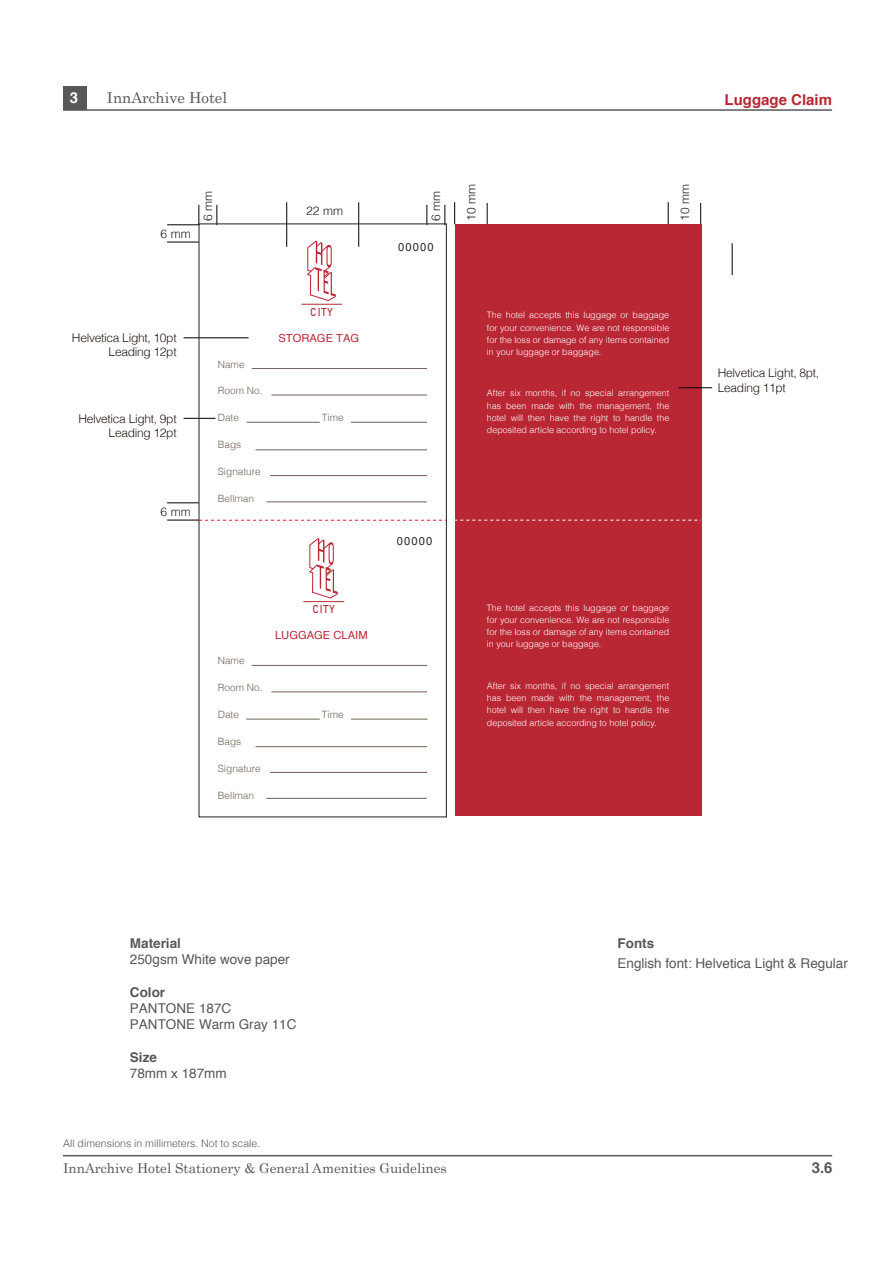
<style>
.page{position:relative;width:893px;height:1263px;background:#fff}
.page>*{position:absolute;margin:0;border:0;box-sizing:border-box;transform-origin:0 0}
.t1{font:15px "Century";color:#57585a}
.t2{font:700 15px "Helvetica";color:#ba2734}
.t3{font:700 15px "Helvetica";color:#57585a}
.t4{font:700 15px "Helvetica";color:#fff}
.t5{font:13.5px/16.2px "Helvetica";color:#57585a}
.t6{font:13.5px "Century";color:#57585a}
.t7{font:700 13.5px "Helvetica";color:#57585a}
.t8{font:300 12px/14.4px "Helvetica";letter-spacing:-.025em;color:#221713;text-align:right}
.t9{font:11.25px "Helvetica";color:#ba2734}
.t10{font:11.25px "Arial";letter-spacing:.1em;color:#231f20}
.t11{font:11.25px "Bahnschrift";letter-spacing:.1em;color:#ba2734;scale:.91 1}
.t12{font:300 10.5px "Helvetica";color:#57585a}
.t13{font:300 10.05px "Helvetica";color:#716259}
.t14{font:300 8.85px/12.3px "Helvetica";color:#fff;text-align:justify}
</style>
<div class="page">
<hr style="left:358px;top:202px;width:1px;height:45px;background:#000">
<hr style="left:286px;top:202px;width:1px;height:45px;background:#000">
<svg style="left:454px;top:202px;width:1px;height:22px"></svg>
<svg style="left:487px;top:203px;width:1px;height:22px"></svg>
<hr style="left:167px;top:242px;width:32px;height:1px;background:#000">
<hr style="left:167px;top:225px;width:32px;height:1px;background:#000">
<hr style="left:167px;top:520px;width:32px;height:1px;background:#000">
<hr style="left:167px;top:503px;width:32px;height:1px;background:#000">
<hr style="left:63px;top:109px;width:769px;height:2px;background:#57585a">
<div style="left:63px;top:87px;width:23px;height:23px;background:#57585a"></div>
<hr style="left:63px;top:1155px;width:769px;height:1px;background:#57585a">
<svg style="left:199px;top:205px;width:1px;height:19px"></svg>
<svg style="left:217px;top:205px;width:1px;height:19px"></svg>
<hr style="left:184px;top:418px;width:31px;height:1px;background:#000">
<hr style="left:184px;top:338px;width:65px;height:1px;background:#000">
<svg style="left:668px;top:202px;width:1px;height:22px"></svg>
<svg style="left:700px;top:203px;width:1px;height:22px"></svg>
<hr style="left:732px;top:243px;width:1px;height:32px;background:#000">
<div style="left:455px;top:225px;width:246px;height:591px;background:#ba2734"></div>
<svg style="left:455px;top:520px;width:246px;height:1px"></svg>
<svg style="left:427px;top:205px;width:1px;height:19px"></svg>
<svg style="left:445px;top:205px;width:1px;height:19px"></svg>
<hr style="left:679px;top:387px;width:33px;height:1px;background:#000">
<div style="left:199px;top:224px;width:248px;height:593px;border:1px solid #231f20"></div>
<hr style="left:252px;top:368px;width:175px;height:1px;background:#716259">
<hr style="left:256px;top:450px;width:171px;height:1px;background:#716259">
<hr style="left:270px;top:475px;width:157px;height:1px;background:#716259">
<hr style="left:266px;top:502px;width:161px;height:1px;background:#716259">
<hr style="left:266px;top:798px;width:161px;height:1px;background:#716259">
<hr style="left:271px;top:395px;width:156px;height:1px;background:#716259">
<hr style="left:351px;top:422px;width:76px;height:1px;background:#716259">
<hr style="left:247px;top:422px;width:73px;height:1px;background:#716259">
<hr style="left:252px;top:665px;width:175px;height:1px;background:#716259">
<hr style="left:256px;top:746px;width:171px;height:1px;background:#716259">
<hr style="left:270px;top:772px;width:157px;height:1px;background:#716259">
<hr style="left:271px;top:692px;width:156px;height:1px;background:#716259">
<hr style="left:246px;top:719px;width:74px;height:1px;background:#716259">
<hr style="left:351px;top:719px;width:76px;height:1px;background:#716259">
<svg style="left:199px;top:520px;width:247px;height:1px"></svg>
<hr style="left:301px;top:304px;width:41px;height:1px;background:#ba2734">
<svg style="left:307px;top:240px;width:29px;height:61px"></svg>
<hr style="left:303px;top:601px;width:41px;height:1px;background:#ba2734">
<svg style="left:309px;top:538px;width:29px;height:61px"></svg>
<h1 class="t4" style="left:70px;top:86px;width:10px">3</h1>
<h1 class="t1" style="left:107px;top:85px;width:122px">InnArchive Hotel</h1>
<h1 class="t2" style="left:725px;top:87px;width:109px">Luggage Claim</h1>
<h3 class="t8" style="left:161px;top:226px;width:32px">6 mm</h3>
<h3 class="t8" style="left:200px;top:221px;width:32px;rotate:-90deg">6 mm</h3>
<h3 class="t8" style="left:306px;top:203px;width:39px">22 mm</h3>
<h3 class="t8" style="left:72px;top:330px;width:106px">Helvetica Light, 10pt<br>Leading 12pt</h3>
<h3 class="t8" style="left:78px;top:410px;width:100px">Helvetica Light, 9pt<br>Leading 12pt</h3>
<h3 class="t8" style="left:161px;top:504px;width:32px">6 mm</h3>
<p class="t11" style="left:310px;top:303px;width:26px">CITY</p>
<p class="t9" style="left:278px;top:329px;width:82px">STORAGE TAG</p>
<p class="t13" style="left:218px;top:356px;width:28px">Name</p>
<p class="t13" style="left:218px;top:383px;width:46px">Room No.</p>
<p class="t13" style="left:218px;top:410px;width:23px">Date</p>
<p class="t13" style="left:322px;top:410px;width:23px">Time</p>
<p class="t13" style="left:218px;top:436px;width:25px">Bags</p>
<p class="t13" style="left:218px;top:463px;width:45px">Signature</p>
<p class="t13" style="left:218px;top:490px;width:38px">Bellman</p>
<p class="t11" style="left:312px;top:601px;width:26px">CITY</p>
<p class="t9" style="left:275px;top:626px;width:94px">LUGGAGE CLAIM</p>
<p class="t13" style="left:218px;top:653px;width:28px">Name</p>
<p class="t13" style="left:218px;top:680px;width:46px">Room No.</p>
<p class="t13" style="left:218px;top:706px;width:23px">Date</p>
<p class="t13" style="left:322px;top:706px;width:23px">Time</p>
<p class="t13" style="left:218px;top:733px;width:25px">Bags</p>
<p class="t13" style="left:218px;top:760px;width:45px">Signature</p>
<p class="t13" style="left:218px;top:787px;width:38px">Bellman</p>
<h3 class="t8" style="left:428px;top:221px;width:32px;rotate:-90deg">6 mm</h3>
<p class="t10" style="left:398px;top:239px;width:37px">00000</p>
<h3 class="t8" style="left:463px;top:221px;width:39px;rotate:-90deg">10 mm</h3>
<h3 class="t8" style="left:677px;top:221px;width:39px;rotate:-90deg">10 mm</h3>
<p class="t14" style="left:487px;top:309px;width:184px">The hotel accepts this luggage or baggage for your convenience. We are not responsible for the loss or damage of any items contained in your luggage or baggage.</p>
<p class="t14" style="left:487px;top:387px;width:184px">After six months, if no special arrangement has been made with the management, the hotel will then have the right to handle the deposited article according to hotel policy.</p>
<h3 class="t8" style="left:718px;top:365px;width:103px;text-align:left">Helvetica Light, 8pt,<br>Leading 11pt</h3>
<p class="t10" style="left:397px;top:533px;width:37px">00000</p>
<p class="t14" style="left:487px;top:601px;width:184px">The hotel accepts this luggage or baggage for your convenience. We are not responsible for the loss or damage of any items contained in your luggage or baggage.</p>
<p class="t14" style="left:487px;top:679px;width:184px">After six months, if no special arrangement has been made with the management, the hotel will then have the right to handle the deposited article according to hotel policy.</p>
<h2 class="t7" style="left:130px;top:932px;width:53px">Material</h2>
<h2 class="t5" style="left:130px;top:952px;width:161px">250gsm White wove paper</h2>
<h2 class="t7" style="left:130px;top:981px;width:37px">Color</h2>
<h2 class="t5" style="left:130px;top:1000px;width:168px">PANTONE 187C<br>PANTONE Warm Gray 11C</h2>
<h2 class="t7" style="left:130px;top:1046px;width:29px">Size</h2>
<h2 class="t5" style="left:130px;top:1065px;width:98px">78mm x 187mm</h2>
<p class="t12" style="left:63px;top:1135px;width:199px">All dimensions in millimeters. Not to scale.</p>
<h2 class="t6" style="left:63px;top:1157px;width:385px">InnArchive Hotel Stationery &amp; General Amenities Guidelines</h2>
<h2 class="t7" style="left:617px;top:932px;width:38px">Fonts</h2>
<h2 class="t5" style="left:617px;top:955px;width:232px">English font: Helvetica Light &amp; Regular</h2>
<h1 class="t3" style="left:812px;top:1155px;width:22px">3.6</h1>
</div>
